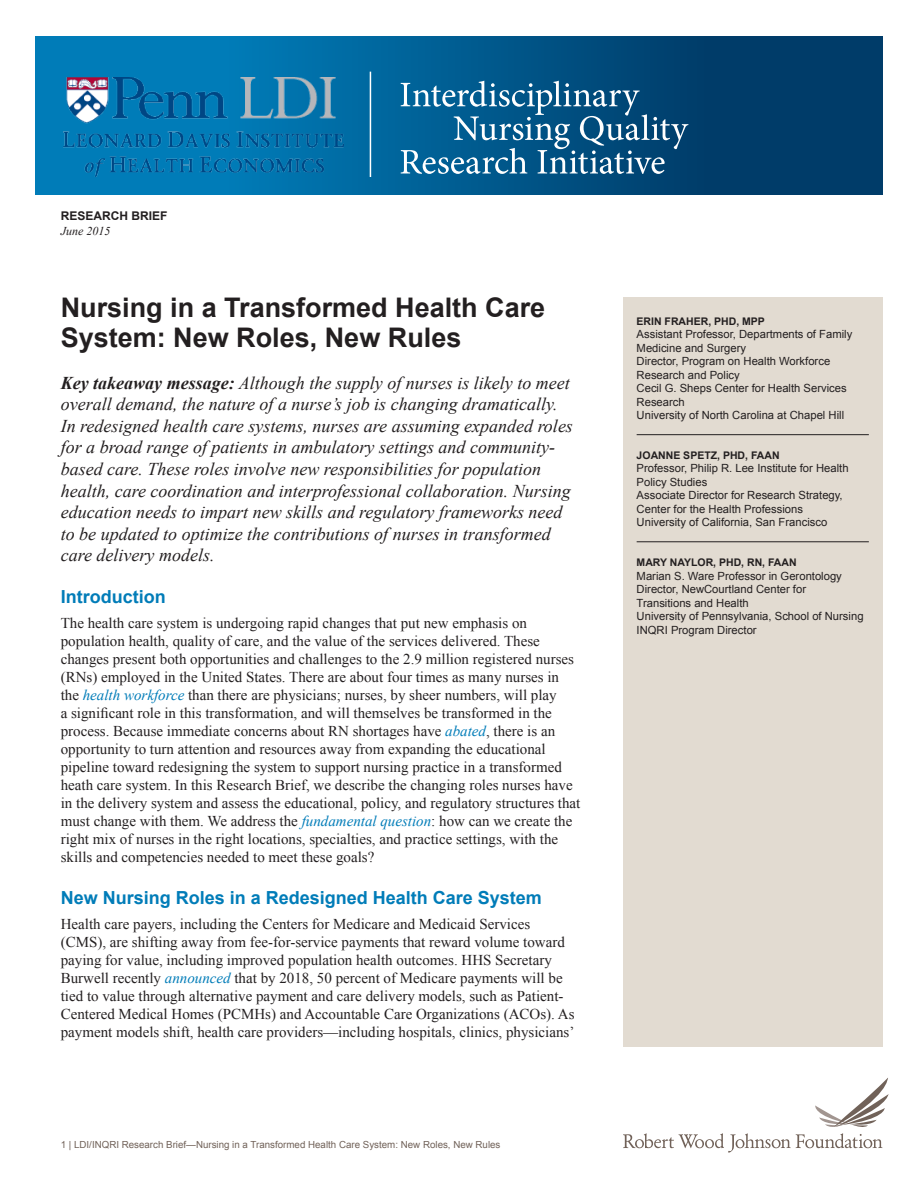
<style>
.page{position:relative;width:918px;height:1188px;background:#fff}
.page>*{position:absolute;margin:0;border:0;box-sizing:border-box;transform-origin:0 0}
.t1{font:700 27px/30px "Arial";color:#231f20}
.Callout_1{font:italic 18px/21.6px "Times New Roman";color:#231f20}
.Subhead_1{font:700 18px "Arial";color:#007cb8}
.Text_1{font:15px/18px "Times New Roman";color:#231f20}
.t2{font:700 12px "Arial";color:#231f20}
.t3{font:italic 12px "Times New Roman";color:#231f20}
.Sidebar_Text{font:11.25px/13.5px "Arial";color:#231f20}
.Sidebar_Subhead_1{font:700 10.5px "Arial";color:#231f20}
.t4{font:9.75px "Arial";color:#716259}
.s1{font-weight:700}
.s2{font-style:italic;color:#007cb8}
</style>
<div class="page">
<div style="left:36px;top:37px;width:846px;height:157px;background:linear-gradient(to right,#0287c5,#00325d)"></div>
<svg style="left:623px;top:1078px;width:266px;height:75px"></svg>
<div style="left:623px;top:297px;width:259px;height:749px;background:#e2dbd1"></div>
<hr style="left:637px;top:434px;width:232px;height:1px;background:#231f20">
<hr style="left:637px;top:541px;width:232px;height:1px;background:#231f20">
<svg style="left:401px;top:81px;width:287px;height:93px;background:#2b6f98"></svg>
<img style="left:64px;top:78px;width:279px;height:99px">
<hr style="left:370px;top:72px;width:1px;height:105px;background:#fff">
<p class="t2" style="left:61px;top:208px;width:108px">RESEARCH BRIEF</p>
<p class="t3" style="left:61px;top:223px;width:51px">June 2015</p>
<p class="t1" style="left:61px;top:293px;width:486px">Nursing in a Transformed Health Care<br>System: New Roles, New Rules</p>
<p class="Callout_1" style="left:61px;top:371px;width:514px"><span class="s1">Key takeaway message:</span> Although the supply of nurses is likely to meet overall demand, the nature of a nurse’s job is changing dramatically.<br>In redesigned health care systems, nurses are assuming expanded roles for a broad range of patients in ambulatory settings and community&shy;based care. These roles involve new responsibilities for population health, care coordination and interprofessional collaboration. Nursing education needs to impart new skills and regulatory frameworks need to be updated to optimize the contributions of nurses in transformed care delivery models.</p>
<p class="Subhead_1" style="left:61px;top:585px;width:106px">Introduction</p>
<p class="Text_1" style="left:61px;top:614px;width:521px">The health care system is undergoing rapid changes that put new emphasis on population health, quality of care, and the value of the services delivered. These changes present both opportunities and challenges to the 2.9 million registered nurses (RNs) employed in the United States. There are about four times as many nurses in the <span class="s2">health workforce</span> than there are physicians; nurses, by sheer numbers, will play<br>a significant role in this transformation, and will themselves be transformed in the process. Because immediate concerns about RN shortages have <span class="s2">abated</span>, there is an opportunity to turn attention and resources away from expanding the educational pipeline toward redesigning the system to support nursing practice in a transformed heath care system. In this Research Brief, we describe the changing roles nurses have in the delivery system and assess the educational, policy, and regulatory structures that must change with them. We address the <span class="s2">fundamental question</span>: how can we create the right mix of nurses in the right locations, specialties, and practice settings, with the skills and competencies needed to meet these goals?</p>
<p class="Subhead_1" style="left:61px;top:885px;width:483px">New Nursing Roles in a Redesigned Health Care System</p>
<p class="Text_1" style="left:61px;top:914px;width:515px">Health care payers, including the Centers for Medicare and Medicaid Services (CMS), are shifting away from fee-for-service payments that reward volume toward paying for value, including improved population health outcomes. HHS Secretary Burwell recently <span class="s2">announced</span> that by 2018, 50 percent of Medicare payments will be tied to value through alternative payment and care delivery models, such as Patient-Centered Medical Homes (PCMHs) and Accountable Care Organizations (ACOs). As payment models shift, health care providers—including hospitals, clinics, physicians’</p>
<p class="t4" style="left:61px;top:1138px;width:441px">1 | LDI/INQRI Research Brief—Nursing in a Transformed Health Care System: New Roles, New Rules</p>
<p class="Sidebar_Subhead_1" style="left:637px;top:314px;width:130px">ERIN FRAHER, PHD, MPP</p>
<p class="Sidebar_Text" style="left:637px;top:328px;width:217px">Assistant Professor, Departments of Family<br>Medicine and Surgery</p>
<p class="Sidebar_Text" style="left:637px;top:355px;width:195px">Director, Program on Health Workforce<br>Research and Policy</p>
<p class="Sidebar_Text" style="left:637px;top:382px;width:212px">Cecil G. Sheps Center for Health Services<br>Research</p>
<p class="Sidebar_Text" style="left:637px;top:409px;width:209px">University of North Carolina at Chapel Hill</p>
<p class="Sidebar_Subhead_1" style="left:637px;top:448px;width:144px">JOANNE SPETZ, PHD, FAAN</p>
<p class="Sidebar_Text" style="left:637px;top:462px;width:213px">Professor, Philip R. Lee Institute for Health<br>Policy Studies</p>
<p class="Sidebar_Text" style="left:637px;top:489px;width:208px">Associate Director for Research Strategy,<br>Center for the Health Professions</p>
<p class="Sidebar_Text" style="left:637px;top:516px;width:192px">University of California, San Francisco</p>
<p class="Sidebar_Subhead_1" style="left:637px;top:555px;width:162px">MARY NAYLOR, PHD, RN, FAAN</p>
<p class="Sidebar_Text" style="left:637px;top:569px;width:207px">Marian S. Ware Professor in Gerontology</p>
<p class="Sidebar_Text" style="left:637px;top:583px;width:171px">Director, NewCourtland Center for</p>
<p class="Sidebar_Text" style="left:637px;top:596px;width:228px">Transitions and Health<br>University of Pennsylvania, School of Nursing</p>
<p class="Sidebar_Text" style="left:637px;top:623px;width:122px">INQRI Program Director</p>
</div>
